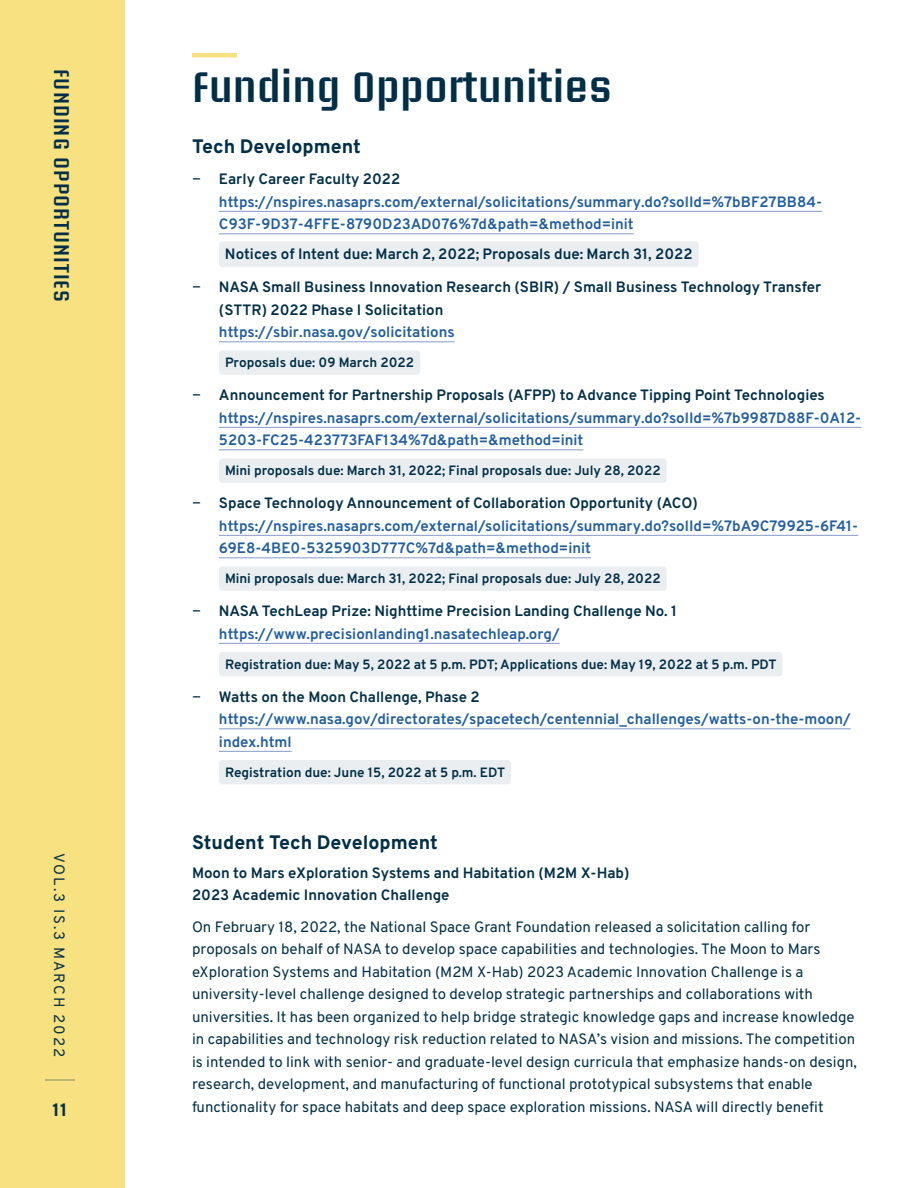
<style>
.page{position:relative;width:918px;height:1188px;background:#fff}
.page>*{position:absolute;margin:0;border:0;box-sizing:border-box;transform-origin:0 0}
.t1{font:600 42px "Briem Akademi Std";color:#002f47}
.t2{font:600 21px "Briem Akademi Std";letter-spacing:.05em;color:#002f47}
.t3{font:800 19.5px "Overpass";color:#002f47}
.t4{font:800 18px "Overpass";color:#002f47}
.t5{font:15px/22.5px "Overpass";color:#002f47}
.t6{font:700 15px/22.5px "Overpass";color:#215e9e}
.t7{font:700 15px/22.5px "Overpass";color:#002f47}
.t8{font:15px "Overpass";letter-spacing:.12em;color:#002f47}
.t9{font:700 13.5px "Overpass";color:#002f47}
.s1{font-weight:400;color:#002f47}
.s2{color:#002f47}
.s3{font-weight:400}
.s4{color:#215e9e}
</style>
<div class="page">
<div style="left:0;top:0;width:125px;height:1188px;background:#f8e180"></div>
<hr style="left:45px;top:1080px;width:30px;height:1px;background:#002f47">
<hr style="left:192px;top:53px;width:45px;height:4px;background:#f8e180">
<hr style="left:219px;top:211px;width:603px;height:1px;background:#879bc6">
<hr style="left:219px;top:233px;width:415px;height:1px;background:#879bc6">
<div style="left:219px;top:241px;width:480px;height:26px;background:#ebeef0"></div>
<hr style="left:219px;top:341px;width:236px;height:1px;background:#879bc6">
<div style="left:219px;top:350px;width:201px;height:25px;background:#ebeef0"></div>
<hr style="left:219px;top:427px;width:642px;height:1px;background:#879bc6">
<hr style="left:219px;top:449px;width:364px;height:1px;background:#879bc6">
<div style="left:219px;top:458px;width:448px;height:25px;background:#ebeef0"></div>
<hr style="left:219px;top:535px;width:639px;height:1px;background:#879bc6">
<hr style="left:219px;top:557px;width:372px;height:1px;background:#879bc6">
<div style="left:219px;top:566px;width:448px;height:25px;background:#ebeef0"></div>
<hr style="left:219px;top:643px;width:341px;height:1px;background:#879bc6">
<div style="left:219px;top:652px;width:563px;height:24px;background:#ebeef0"></div>
<hr style="left:219px;top:728px;width:632px;height:1px;background:#879bc6">
<hr style="left:219px;top:751px;width:73px;height:1px;background:#879bc6">
<div style="left:219px;top:760px;width:292px;height:24px;background:#ebeef0"></div>
<h2 class="t2" style="left:73px;top:69px;width:231px;rotate:90deg">Funding Opportunities</h2>
<p class="t8" style="left:68px;top:853px;width:205px;rotate:90deg">VOL.3 IS.3 MARCH 2022</p>
<p class="t4" style="left:53px;top:1099px;width:16px">11</p>
<h1 class="t1" style="left:192px;top:64px;width:422px">Funding Opportunities</h1>
<h3 class="t3" style="left:192px;top:134px;width:170px">Tech Development</h3>
<p class="t6" style="left:219px;top:168px;width:605px;text-indent:-27px"><span class="s1">−</span> <span class="s2">Early Career Faculty 2022 </span>https://nspires.nasaprs.com/external/solicitations/summary.do?solId=%7bBF27BB84-<br>C93F-9D37-4FFE-8790D23AD076%7d&amp;path=&amp;method=init</p>
<p class="t7" style="left:225px;top:243px;width:469px">Notices of Intent due: March 2, 2022; Proposals due: March 31, 2022</p>
<p class="t7" style="left:219px;top:276px;width:604px;text-indent:-27px"><span class="s3">−</span> NASA Small Business Innovation Research (SBIR) / Small Business Technology Transfer (STTR) 2022 Phase I Solicitation</p>
<p class="t6" style="left:219px;top:321px;width:237px">https://sbir.nasa.gov/solicitations</p>
<p class="t9" style="left:225px;top:354px;width:191px">Proposals due: 09 March 2022</p>
<p class="t6" style="left:219px;top:384px;width:644px;text-indent:-27px"><span class="s1">−</span> <span class="s2">Announcement for Partnership Proposals (AFPP) to Advance Tipping Point Technologies </span>https://nspires.nasaprs.com/external/solicitations/summary.do?solId=%7b9987D88F-0A12-<br>5203-FC25-423773FAF134%7d&amp;path=&amp;method=init</p>
<p class="t9" style="left:225px;top:462px;width:437px">Mini proposals due: March 31, 2022; Final proposals due: July 28, 2022</p>
<p class="t6" style="left:219px;top:492px;width:641px;text-indent:-27px"><span class="s1">−</span> <span class="s2">Space Technology Announcement of Collaboration Opportunity (ACO) </span>https://nspires.nasaprs.com/external/solicitations/summary.do?solId=%7bA9C79925-6F41-<br>69E8-4BE0-5325903D777C%7d&amp;path=&amp;method=init</p>
<p class="t9" style="left:225px;top:570px;width:437px">Mini proposals due: March 31, 2022; Final proposals due: July 28, 2022</p>
<p class="t7" style="left:219px;top:600px;width:460px;text-indent:-27px"><span class="s3">−</span> NASA TechLeap Prize: Nighttime Precision Landing Challenge No. 1 <span class="s4">https://www.precisionlanding1.nasatechleap.org/</span></p>
<p class="t9" style="left:225px;top:656px;width:553px">Registration due: May 5, 2022 at 5 p.m. PDT; Applications due: May 19, 2022 at 5 p.m. PDT</p>
<p class="t6" style="left:219px;top:686px;width:633px;text-indent:-27px"><span class="s1">−</span> <span class="s2">Watts on the Moon Challenge, Phase 2 </span>https://www.nasa.gov/directorates/spacetech/centennial_challenges/watts-on-the-moon/ index.html</p>
<p class="t9" style="left:225px;top:764px;width:282px">Registration due: June 15, 2022 at 5 p.m. EDT</p>
<h3 class="t3" style="left:192px;top:830px;width:247px">Student Tech Development</h3>
<p class="t7" style="left:192px;top:861px;width:439px">Moon to Mars eXploration Systems and Habitation (M2M X-Hab)<br>2023 Academic Innovation Challenge</p>
<p class="t5" style="left:192px;top:915px;width:666px">On February 18, 2022, the National Space Grant Foundation released a solicitation calling for proposals on behalf of NASA to develop space capabilities and technologies. The Moon to Mars eXploration Systems and Habitation (M2M X-Hab) 2023 Academic Innovation Challenge is a university-level challenge designed to develop strategic partnerships and collaborations with universities. It has been organized to help bridge strategic knowledge gaps and increase knowledge in capabilities and technology risk reduction related to NASA’s vision and missions. The competition is intended to link with senior- and graduate-level design curricula that emphasize hands-on design, research, development, and manufacturing of functional prototypical subsystems that enable functionality for space habitats and deep space exploration missions. NASA will directly benefit</p>
</div>
